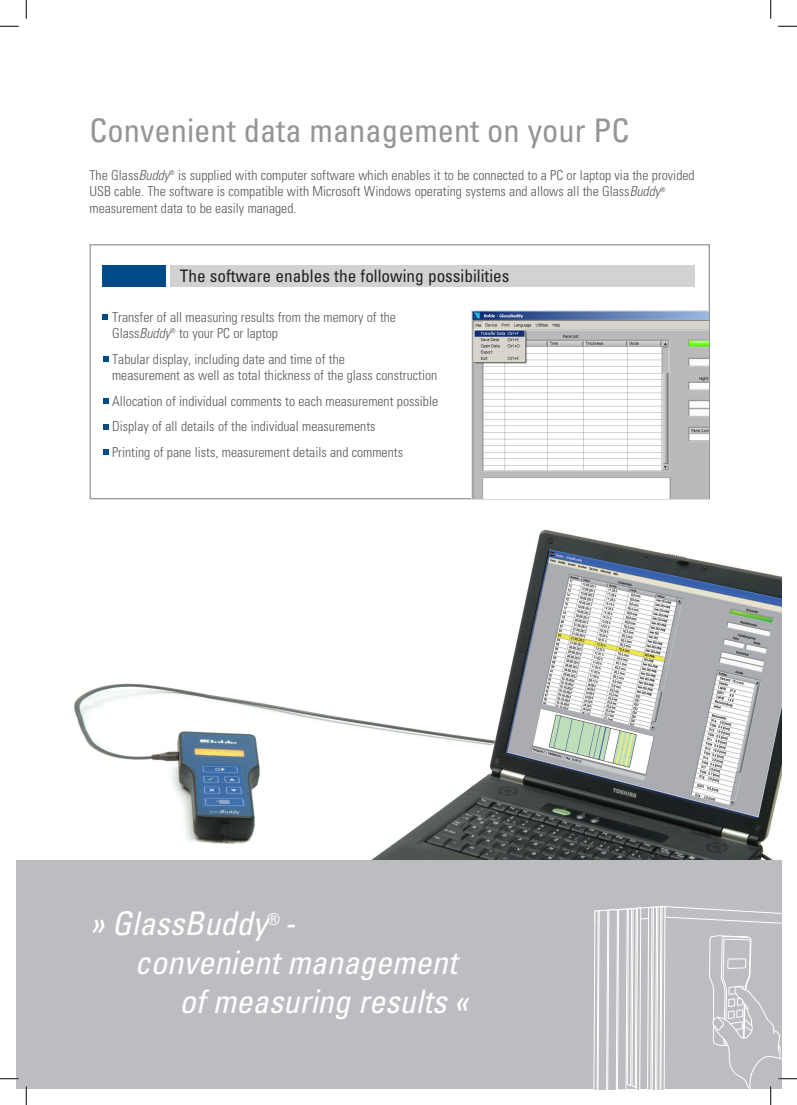
<style>
.page{position:relative;width:797px;height:1105px;background:#fff}
.page>*{position:absolute;margin:0;border:0;box-sizing:border-box;transform-origin:0 0}
.t1{font:italic condensed 32.5px "Univers";color:#fff}
.t2{font:condensed 32.5px "Univers";color:#939598}
.t3{font:condensed 17.25px "Univers";color:#231f20}
.t4{font:300 condensed 13.75px/16.5px "Univers";color:#57585a}
.s1{font-style:italic}
</style>
<div class="page">
<img style="left:74px;top:529px;width:707px;height:331px">
<div style="left:90px;top:244px;width:620px;height:255px;border:1px solid #939598"></div>
<div style="left:102px;top:266px;width:64px;height:21px;background:#004b87"></div>
<div style="left:170px;top:266px;width:524px;height:21px;background:#d1d2d4"></div>
<div style="left:16px;top:860px;width:765px;height:229px;background:#bcbdc0"></div>
<img style="left:471px;top:311px;width:237px;height:187px">
<svg style="left:103px;top:314px;width:5px;height:5px"></svg>
<svg style="left:103px;top:356px;width:5px;height:5px"></svg>
<svg style="left:103px;top:398px;width:5px;height:6px"></svg>
<svg style="left:103px;top:449px;width:5px;height:6px"></svg>
<svg style="left:103px;top:424px;width:5px;height:5px"></svg>
<svg style="left:0;top:25px;width:19px;height:2px"></svg>
<svg style="left:778px;top:25px;width:19px;height:2px"></svg>
<svg style="left:0;top:1078px;width:19px;height:1px"></svg>
<svg style="left:25px;top:0;width:2px;height:19px"></svg>
<svg style="left:25px;top:1086px;width:2px;height:19px"></svg>
<svg style="left:770px;top:0;width:1px;height:19px"></svg>
<svg style="left:593px;top:881px;width:204px;height:224px"></svg>
<h1 class="t2" style="left:90px;top:110px;width:541px">Convenient data management on your PC</h1>
<p class="t4" style="left:90px;top:167px;width:606px">The Glass<span class="s1">Buddy</span><sup>®</sup> is supplied with computer software which enables it to be connected to a PC or laptop via the provided<br>USB cable. The software is compatible with Microsoft Windows operating systems and allows all the Glass<span class="s1">Buddy</span><sup>® </sup>measurement data to be easily managed.</p>
<p class="t3" style="left:180px;top:265px;width:331px">The software enables the following possibilities</p>
<p class="t4" style="left:112px;top:308px;width:285px">Transfer of all measuring results from the memory of the<br>Glass<span class="s1">Buddy</span><sup>®</sup> to your PC or laptop</p>
<p class="t4" style="left:112px;top:350px;width:326px">Tabular display, including date and time of the<br>measurement as well as total thickness of the glass construction</p>
<p class="t4" style="left:112px;top:388px;width:327px;line-height:25.5px">Allocation of individual comments to each measurement possible<br>Display of all details of the individual measurements<br>Printing of pane lists, measurement details and comments</p>
<h1 class="t1" style="left:90px;top:902px;width:207px">» GlassBuddy<sup>®</sup> -</h1>
<h1 class="t1" style="left:135px;top:941px;width:324px">convenient management</h1>
<h1 class="t1" style="left:180px;top:980px;width:291px">of measuring results «</h1>
</div>
